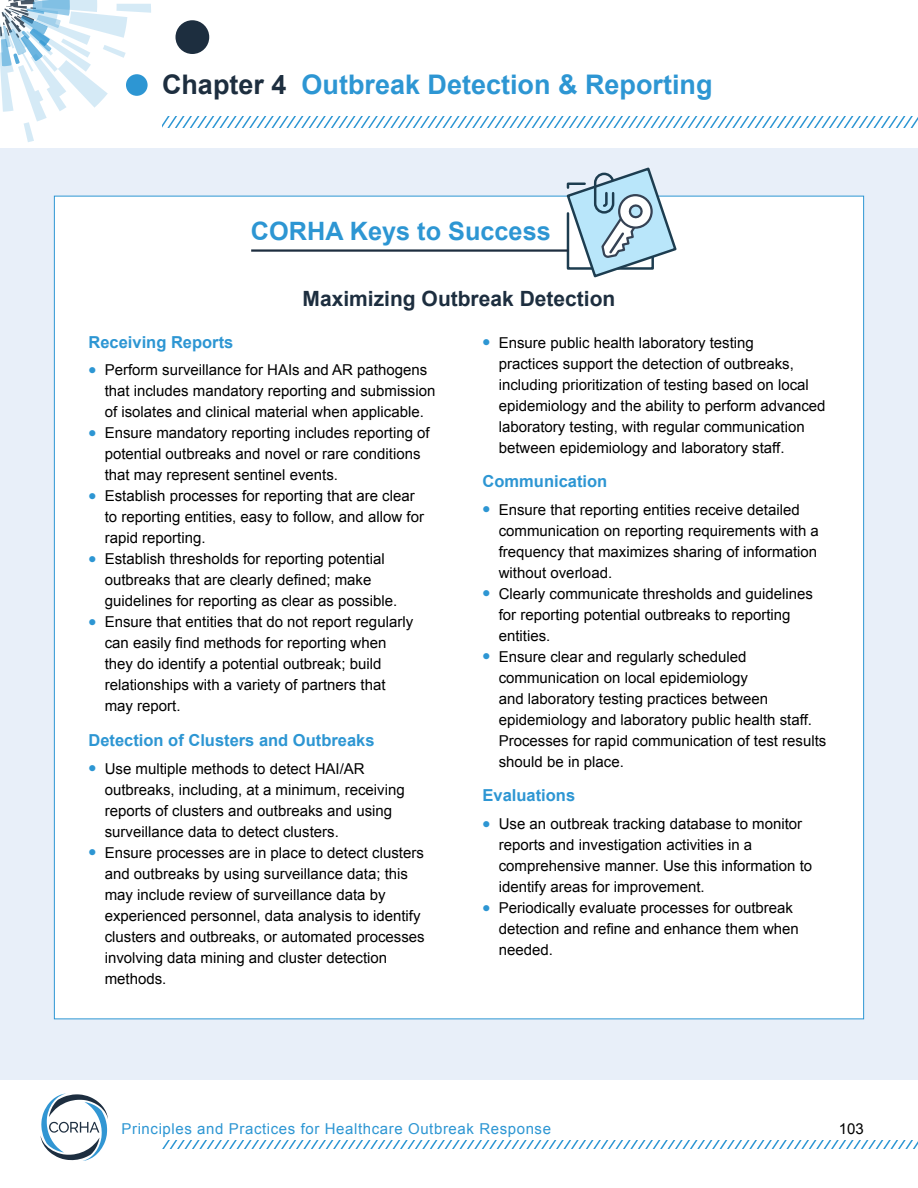
<style>
.page{position:relative;width:918px;height:1188px;background:#fff}
.page>*{position:absolute;margin:0;border:0;box-sizing:border-box;transform-origin:0 0}
.t1{font:700 27px "Arial";color:#2d96d3}
.t2{font:700 25.35px "Arial";color:#2d96d3}
.Keys_to_Success_Title{font:700 21px "Arial";color:#1d2e3f}
.Keys_to_Success_Header{font:700 16.5px "Arial";color:#2d96d3}
.Keys_to_Success_Body_10_14{font:15px/21px "Arial";color:#000}
.Keys_to_Success_Body_space_after{font:15px/21px "Arial";color:#000}
.Body_Copy_10_14_no_space{font:15px/21px "Arial";color:#000}
.t3{font:15px "Arial";letter-spacing:.04em;color:#2d96d3}
.s1{color:#1d2e3f}
.s2{color:#2d96d3}
</style>
<div class="page">
<svg style="left:0;top:0;width:151px;height:142px"></svg>
<div style="left:176px;top:20px;width:33px;height:34px;background:#1d2e3f;border-radius:50%"></div>
<div style="left:126px;top:74px;width:22px;height:22px;background:#2d96d3;border-radius:50%"></div>
<svg style="left:162px;top:116px;width:756px;height:11px"></svg>
<svg style="left:162px;top:1141px;width:756px;height:8px"></svg>
<svg style="left:40px;top:1094px;width:68px;height:67px"></svg>
<div style="left:0;top:148px;width:918px;height:932px;background:#e8eff9"></div>
<div style="left:54px;top:196px;width:810px;height:823px;background:#fff"></div>
<svg style="left:565px;top:167px;width:113px;height:111px"></svg>
<hr style="left:251px;top:249px;width:317px;height:3px;background:#1d2e3f">
<h1 class="t1" style="left:162px;top:67px;width:552px"><span class="s1">Chapter 4</span> Outbreak Detection &amp; Reporting</h1>
<p class="t2" style="left:251px;top:214px;width:301px">CORHA Keys to Success</p>
<p class="Keys_to_Success_Title" style="left:303px;top:285px;width:314px">Maximizing Outbreak Detection</p>
<p class="Keys_to_Success_Header" style="left:88px;top:331px;width:146px">Receiving Reports</p>
<p class="Keys_to_Success_Body_10_14" style="left:105px;top:360px;width:332px;text-indent:-16px"><span class="s2">●</span> Perform surveillance for HAIs and AR pathogens that includes mandatory reporting and submission of isolates and clinical material when applicable.</p>
<p class="Keys_to_Success_Body_10_14" style="left:105px;top:423px;width:327px;text-indent:-16px"><span class="s2">●</span> Ensure mandatory reporting includes reporting of potential outbreaks and novel or rare conditions that may represent sentinel events.</p>
<p class="Keys_to_Success_Body_10_14" style="left:105px;top:486px;width:321px;text-indent:-16px"><span class="s2">●</span> Establish processes for reporting that are clear to reporting entities, easy to follow, and allow for rapid reporting.</p>
<p class="Keys_to_Success_Body_10_14" style="left:105px;top:549px;width:291px;text-indent:-16px"><span class="s2">●</span> Establish thresholds for reporting potential outbreaks that are clearly defined; make guidelines for reporting as clear as possible.</p>
<p class="Keys_to_Success_Body_space_after" style="left:105px;top:612px;width:310px;text-indent:-16px"><span class="s2">●</span> Ensure that entities that do not report regularly can easily find methods for reporting when they do identify a potential outbreak; build relationships with a variety of partners that may report.</p>
<p class="Keys_to_Success_Header" style="left:88px;top:729px;width:288px">Detection of Clusters and Outbreaks</p>
<p class="Keys_to_Success_Body_10_14" style="left:105px;top:758px;width:302px;text-indent:-16px"><span class="s2">●</span> Use multiple methods to detect HAI/AR outbreaks, including, at a minimum, receiving reports of clusters and outbreaks and using surveillance data to detect clusters.</p>
<p class="Keys_to_Success_Body_10_14" style="left:105px;top:842px;width:322px;text-indent:-16px"><span class="s2">●</span> Ensure processes are in place to detect clusters and outbreaks by using surveillance data; this may include review of surveillance data by experienced personnel, data analysis to identify clusters and outbreaks, or automated processes involving data mining and cluster detection methods.</p>
<p class="Keys_to_Success_Body_space_after" style="left:499px;top:332px;width:328px;text-indent:-16px"><span class="s2">●</span> Ensure public health laboratory testing<br>practices support the detection of outbreaks, including prioritization of testing based on local epidemiology and the ability to perform advanced laboratory testing, with regular communication between epidemiology and laboratory staff.</p>
<p class="Keys_to_Success_Header" style="left:483px;top:470px;width:126px">Communication</p>
<p class="Keys_to_Success_Body_10_14" style="left:499px;top:499px;width:322px;text-indent:-16px"><span class="s2">●</span> Ensure that reporting entities receive detailed communication on reporting requirements with a frequency that maximizes sharing of information without overload.</p>
<p class="Keys_to_Success_Body_10_14" style="left:499px;top:583px;width:316px;text-indent:-16px"><span class="s2">●</span> Clearly communicate thresholds and guidelines for reporting potential outbreaks to reporting entities.</p>
<p class="Keys_to_Success_Body_space_after" style="left:499px;top:646px;width:329px;text-indent:-16px"><span class="s2">●</span> Ensure clear and regularly scheduled communication on local epidemiology<br>and laboratory testing practices between epidemiology and laboratory public health staff.<br>Processes for rapid communication of test results should be in place.</p>
<p class="Keys_to_Success_Header" style="left:483px;top:785px;width:94px">Evaluations</p>
<p class="Body_Copy_10_14_no_space" style="left:499px;top:813px;width:315px;text-indent:-16px"><span class="s2">●</span> Use an outbreak tracking database to monitor reports and investigation activities in a comprehensive manner. Use this information to identify areas for improvement.</p>
<p class="Body_Copy_10_14_no_space" style="left:499px;top:897px;width:302px;text-indent:-16px"><span class="s2">●</span> Periodically evaluate processes for outbreak detection and refine and enhance them when needed.</p>
<p class="t3" style="left:122px;top:1118px;width:431px">Principles and Practices for Healthcare Outbreak Response</p>
<p class="Keys_to_Success_Body_10_14" style="left:839px;top:1118px;width:27px">103</p>
</div>
